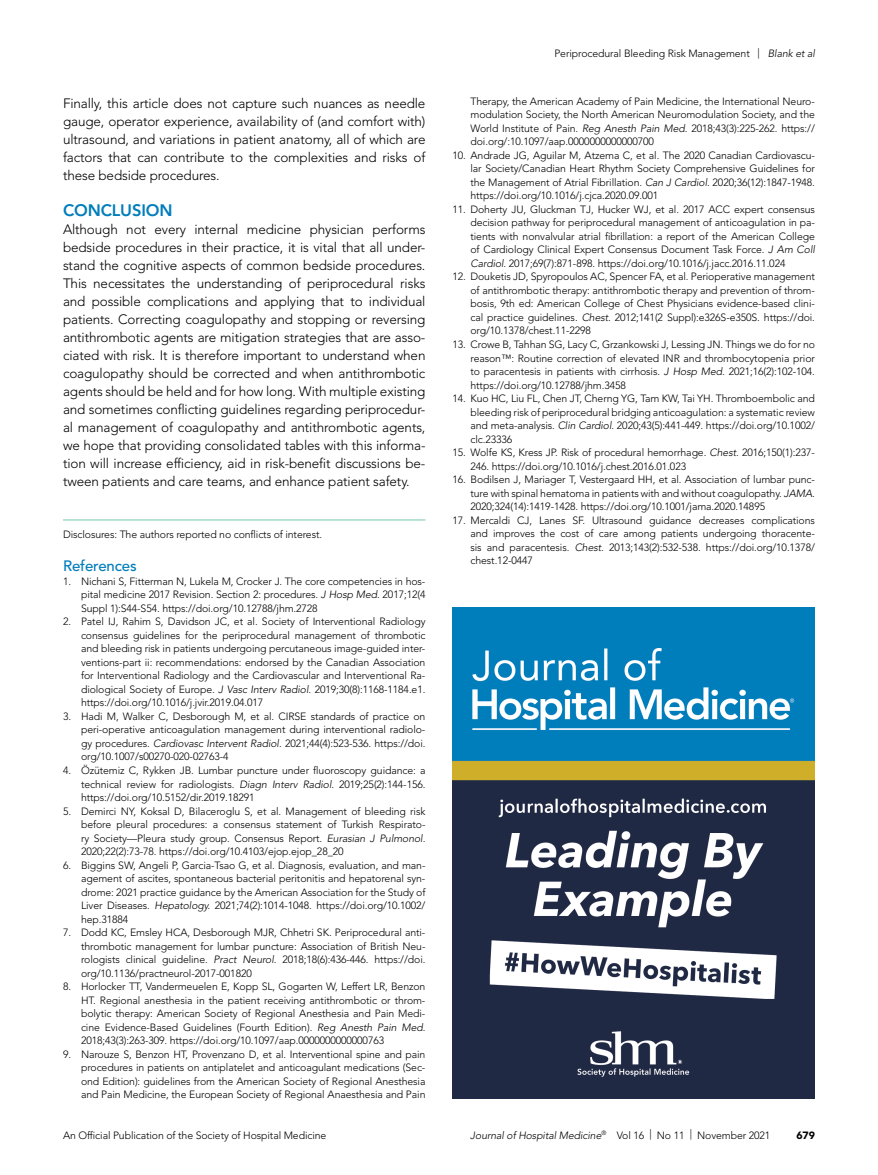
<style>
.page{position:relative;width:878px;height:1175px;background:#fff}
.page>*{position:absolute;margin:0;border:0;box-sizing:border-box;transform-origin:0 0}
.t1{font:800 16.5px "Avenir LT Std";letter-spacing:-.01em;color:#007dbb}
.t2{font:500 15px "Avenir LT Std";letter-spacing:-.01em;color:#007dbb}
.t3{font:300 13.5px/18px "Avenir LT Std";letter-spacing:-.01em;color:#000;text-align:justify}
.t4{font:300 10.5px/13.5px "Avenir LT Std";letter-spacing:-.01em;color:#000;text-align:justify}
.t5{font:italic 300 10.5px "Avenir LT Std";letter-spacing:-.01em;color:#000}
.t6{font:900 10.5px "Avenir LT Std";color:#000}
.s1{font-style:italic}
.s2{font-style:normal}
</style>
<div class="page">
<hr style="left:63px;top:519px;width:362px;height:1px;background:#73c8af">
<img style="left:452px;top:607px;width:362px;height:491px">
<p class="t3" style="left:63px;top:94px;width:364px">Finally, this article does not capture such nuances as needle gauge, operator experience, availability of (and comfort with) ultrasound, and variations in patient anatomy, all of which are factors that can contribute to the complexities and risks of these bedside procedures.</p>
<h1 class="t1" style="left:63px;top:201px;width:111px">CONCLUSION</h1>
<p class="t3" style="left:63px;top:220px;width:364px">Although not every internal medicine physician performs bedside procedures in their practice, it is vital that all under&shy;stand the cognitive aspects of common bedside procedures.<br>This necessitates the understanding of periprocedural risks and possible complications and applying that to individual patients. Correcting coagulopathy and stopping or reversing antithrombotic agents are mitigation strategies that are asso&shy;ciated with risk. It is therefore important to understand when coagulopathy should be corrected and when antithrombotic agents should be held and for how long. With multiple existing and sometimes conflicting guidelines regarding periprocedur&shy;al management of coagulopathy and antithrombotic agents, we hope that providing consolidated tables with this informa&shy;tion will increase efficiency, aid in risk-benefit discussions be&shy;tween patients and care teams, and enhance patient safety.</p>
<p class="t4" style="left:63px;top:528px;width:261px">Disclosures: The authors reported no conflicts of interest.</p>
<h2 class="t2" style="left:63px;top:557px;width:75px">References</h2>
<p class="t4" style="left:81px;top:574px;width:346px;text-indent:-18px">1. Nichani S, Fitterman N, Lukela M, Crocker J. The core competencies in hos&shy;pital medicine 2017 Revision. Section 2: procedures. <span class="s1">J Hosp Med.</span> 2017;12(4<br>Suppl 1):S44-S54. https://doi.org/10.12788/jhm.2728</p>
<p class="t4" style="left:81px;top:615px;width:346px;text-indent:-18px">2. Patel IJ, Rahim S, Davidson JC, et al. Society of Interventional Radiology consensus guidelines for the periprocedural management of thrombotic and bleeding risk in patients undergoing percutaneous image-guided inter&shy;ventions-part ii: recommendations: endorsed by the Canadian Association for Interventional Radiology and the Cardiovascular and Interventional Ra&shy;diological Society of Europe. <span class="s1">J Vasc Interv Radiol</span>. 2019;30(8):1168-1184.e1. https://doi.org/10.1016/j.jvir.2019.04.017</p>
<p class="t4" style="left:81px;top:709px;width:346px;text-indent:-18px">3. Hadi M, Walker C, Desborough M, et al. CIRSE standards of practice on peri-operative anticoagulation management during interventional radiolo&shy;gy procedures. <span class="s1">Cardiovasc Intervent Radiol</span>. 2021;44(4):523-536. https://doi. org/10.1007/s00270-020-02763-4</p>
<p class="t4" style="left:81px;top:763px;width:346px;text-indent:-18px">4. Özütemiz C, Rykken JB. Lumbar puncture under fluoroscopy guidance: a technical review for radiologists. <span class="s1">Diagn Interv Radiol</span>. 2019;25(2):144-156. https://doi.org/10.5152/dir.2019.18291</p>
<p class="t4" style="left:81px;top:804px;width:346px;text-indent:-18px">5. Demirci NY, Koksal D, Bilaceroglu S, et al. Management of bleeding risk before pleural procedures: a consensus statement of Turkish Respirato&shy;ry Society—Pleura study group. Consensus Report. <span class="s1">Eurasian J Pulmonol.<br></span>2020;22(2):73-78. https://doi.org/10.4103/ejop.ejop_28_20</p>
<p class="t4" style="left:81px;top:858px;width:346px;text-indent:-18px">6. Biggins SW, Angeli P, Garcia-Tsao G, et al. Diagnosis, evaluation, and man&shy;agement of ascites, spontaneous bacterial peritonitis and hepatorenal syn&shy;drome: 2021 practice guidance by the American Association for the Study of Liver Diseases. <span class="s1">Hepatology.</span> 2021;74(2):1014-1048. https://doi.org/10.1002/ hep.31884</p>
<p class="t4" style="left:81px;top:925px;width:346px;text-indent:-18px">7. Dodd KC, Emsley HCA, Desborough MJR, Chhetri SK. Periprocedural anti&shy;thrombotic management for lumbar puncture: Association of British Neu&shy;rologists clinical guideline. <span class="s1">Pract Neurol.</span> 2018;18(6):436-446. https://doi. org/10.1136/practneurol-2017-001820</p>
<p class="t4" style="left:81px;top:979px;width:346px;text-indent:-18px">8. Horlocker TT, Vandermeuelen E, Kopp SL, Gogarten W, Leffert LR, Benzon HT. Regional anesthesia in the patient receiving antithrombotic or throm&shy;bolytic therapy: American Society of Regional Anesthesia and Pain Medi&shy;cine Evidence-Based Guidelines (Fourth Edition). <span class="s1">Reg Anesth Pain Med</span>.<br>2018;43(3):263-309. https://doi.org/10.1097/aap.0000000000000763</p>
<p class="t4" style="left:81px;top:1047px;width:346px;text-indent:-18px">9. Narouze S, Benzon HT, Provenzano D, et al. Interventional spine and pain procedures in patients on antiplatelet and anticoagulant medications (Sec&shy;ond Edition): guidelines from the American Society of Regional Anesthesia and Pain Medicine, the European Society of Regional Anaesthesia and Pain</p>
<p class="t4" style="left:554px;top:47px;width:262px">Periprocedural Bleeding Risk Management | <span class="s1">Blank et al</span></p>
<p class="t4" style="left:470px;top:94px;width:346px">Therapy, the American Academy of Pain Medicine, the International Neuro&shy;modulation Society, the North American Neuromodulation Society, and the World Institute of Pain. <span class="s1">Reg Anesth Pain Med</span>. 2018;43(3):225-262. https:// doi.org/:10.1097/aap.0000000000000700</p>
<p class="t4" style="left:470px;top:148px;width:346px;text-indent:-18px">10. Andrade JG, Aguilar M, Atzema C, et al. The 2020 Canadian Cardiovascu&shy;lar Society/Canadian Heart Rhythm Society Comprehensive Guidelines for the Management of Atrial Fibrillation. <span class="s1">Can J Cardiol</span>. 2020;36(12):1847-1948. https://doi.org/10.1016/j.cjca.2020.09.001</p>
<p class="t4" style="left:470px;top:202px;width:346px;text-indent:-18px">11. Doherty JU, Gluckman TJ, Hucker WJ, et al. 2017 ACC expert consensus decision pathway for periprocedural management of anticoagulation in pa&shy;tients with nonvalvular atrial fibrillation: a report of the American College of Cardiology Clinical Expert Consensus Document Task Force. <span class="s1">J Am Coll Cardiol.</span> 2017;69(7):871-898. https://doi.org/10.1016/j.jacc.2016.11.024</p>
<p class="t4" style="left:470px;top:270px;width:346px;text-indent:-18px">12. Douketis JD, Spyropoulos AC, Spencer FA, et al. Perioperative management of antithrombotic therapy: antithrombotic therapy and prevention of throm&shy;bosis, 9th ed: American College of Chest Physicians evidence-based clini&shy;cal practice guidelines. <span class="s1">Chest</span>. 2012;141(2 Suppl):e326S-e350S. https://doi. org/10.1378/chest.11-2298</p>
<p class="t4" style="left:470px;top:338px;width:346px;text-indent:-18px">13. Crowe B, Tahhan SG, Lacy C, Grzankowski J, Lessing JN. Things we do for no reason™: Routine correction of elevated INR and thrombocytopenia prior to paracentesis in patients with cirrhosis. <span class="s1">J Hosp Med.</span> 2021;16(2):102-104. https://doi.org/10.12788/jhm.3458</p>
<p class="t4" style="left:470px;top:392px;width:346px;text-indent:-18px">14. Kuo HC, Liu FL, Chen JT, Cherng YG, Tam KW, Tai YH. Thromboembolic and bleeding risk of periprocedural bridging anticoagulation: a systematic review and meta-analysis. <span class="s1">Clin Cardiol</span>. 2020;43(5):441-449. https://doi.org/10.1002/ clc.23336</p>
<p class="t4" style="left:470px;top:446px;width:346px;text-indent:-18px">15. Wolfe KS, Kress JP. Risk of procedural hemorrhage. <span class="s1">Chest.</span> 2016;150(1):237-<br>246. https://doi.org/10.1016/j.chest.2016.01.023</p>
<p class="t4" style="left:470px;top:473px;width:346px;text-indent:-18px">16. Bodilsen J, Mariager T, Vestergaard HH, et al. Association of lumbar punc&shy;ture with spinal hematoma in patients with and without coagulopathy. <span class="s1">JAMA.<br></span>2020;324(14):1419-1428. https://doi.org/10.1001/jama.2020.14895</p>
<p class="t4" style="left:470px;top:513px;width:346px;text-indent:-18px">17. Mercaldi CJ, Lanes SF. Ultrasound guidance decreases complications and improves the cost of care among patients undergoing thoracente&shy;sis and paracentesis. <span class="s1">Chest.</span> 2013;143(2):532-538. https://doi.org/10.1378/ chest.12-0447</p>
<p class="t4" style="left:63px;top:1128px;width:265px">An Official Publication of the Society of Hospital Medicine</p>
<p class="t5" style="left:470px;top:1129px;width:301px">Journal of Hospital Medicine<sup>®</sup> <span class="s2">Vol 16 | No 11 | November 2021</span></p>
<p class="t6" style="left:796px;top:1128px;width:20px">679</p>
</div>
